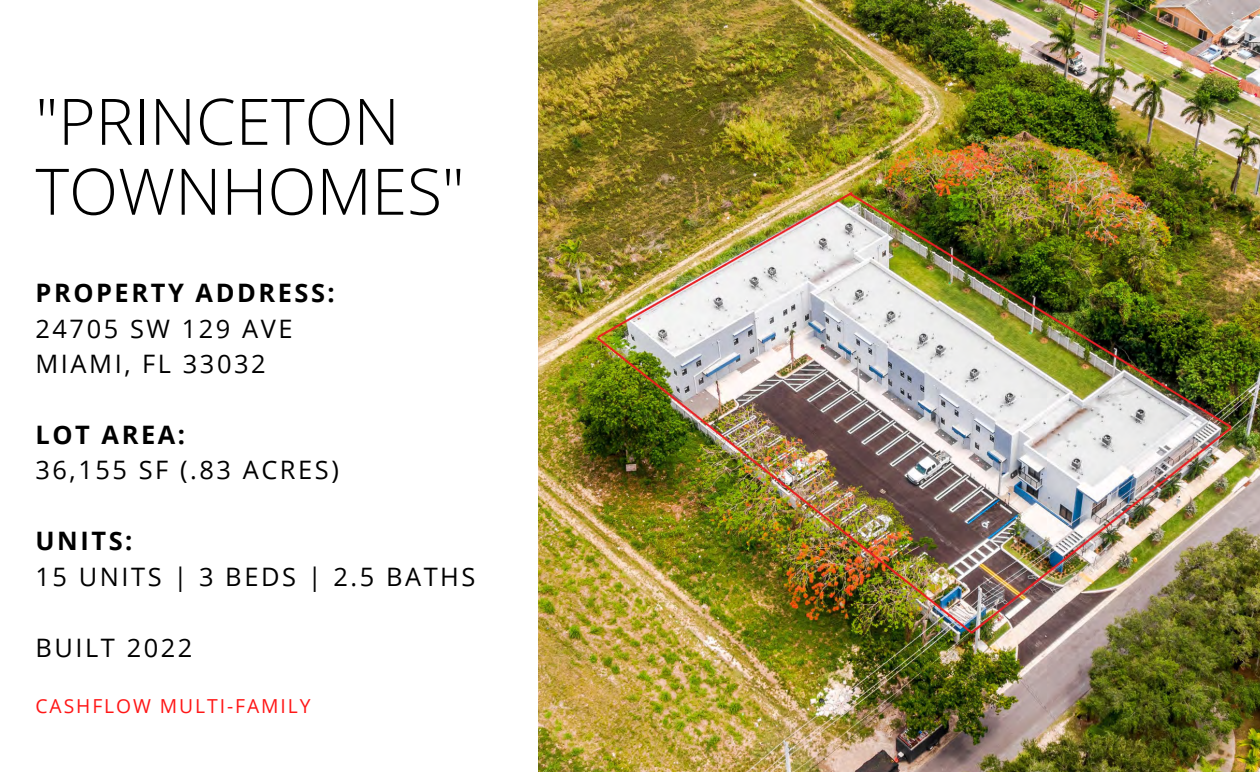
<style>
.page{position:relative;width:1260px;height:772px;background:#fff}
.page>*{position:absolute;margin:0;border:0;box-sizing:border-box;transform-origin:0 0}
.t1{font:300 64.14px/69.8px "Open Sans";color:#000}
.t2{font:25.38px/35.4px "Open Sans";letter-spacing:.1em;color:#000}
.t3{font:700 25.38px "Open Sans";letter-spacing:.1em;color:#000}
.t4{font:19.25px "Open Sans";letter-spacing:.1em;color:#ff1616}
</style>
<div class="page">
<img style="left:538px;top:0;width:722px;height:771px">
<h1 class="t1" style="left:36px;top:85px;width:431px">"PRINCETON<br>TOWNHOMES"</h1>
<p class="t3" style="left:36px;top:275px;width:301px">PROPERTY ADDRESS:</p>
<p class="t2" style="left:36px;top:310px;width:258px">24705 SW 129 AVE<br>MIAMI, FL 33032</p>
<p class="t3" style="left:36px;top:416px;width:151px">LOT AREA:</p>
<p class="t2" style="left:36px;top:451px;width:305px">36,155 SF (.83 ACRES)</p>
<p class="t3" style="left:36px;top:523px;width:98px">UNITS:</p>
<p class="t2" style="left:36px;top:558px;width:441px">15 UNITS | 3 BEDS | 2.5 BATHS</p>
<p class="t2" style="left:36px;top:628px;width:158px">BUILT 2022</p>
<p class="t4" style="left:36px;top:691px;width:277px">CASHFLOW MULTI-FAMILY</p>
</div>
